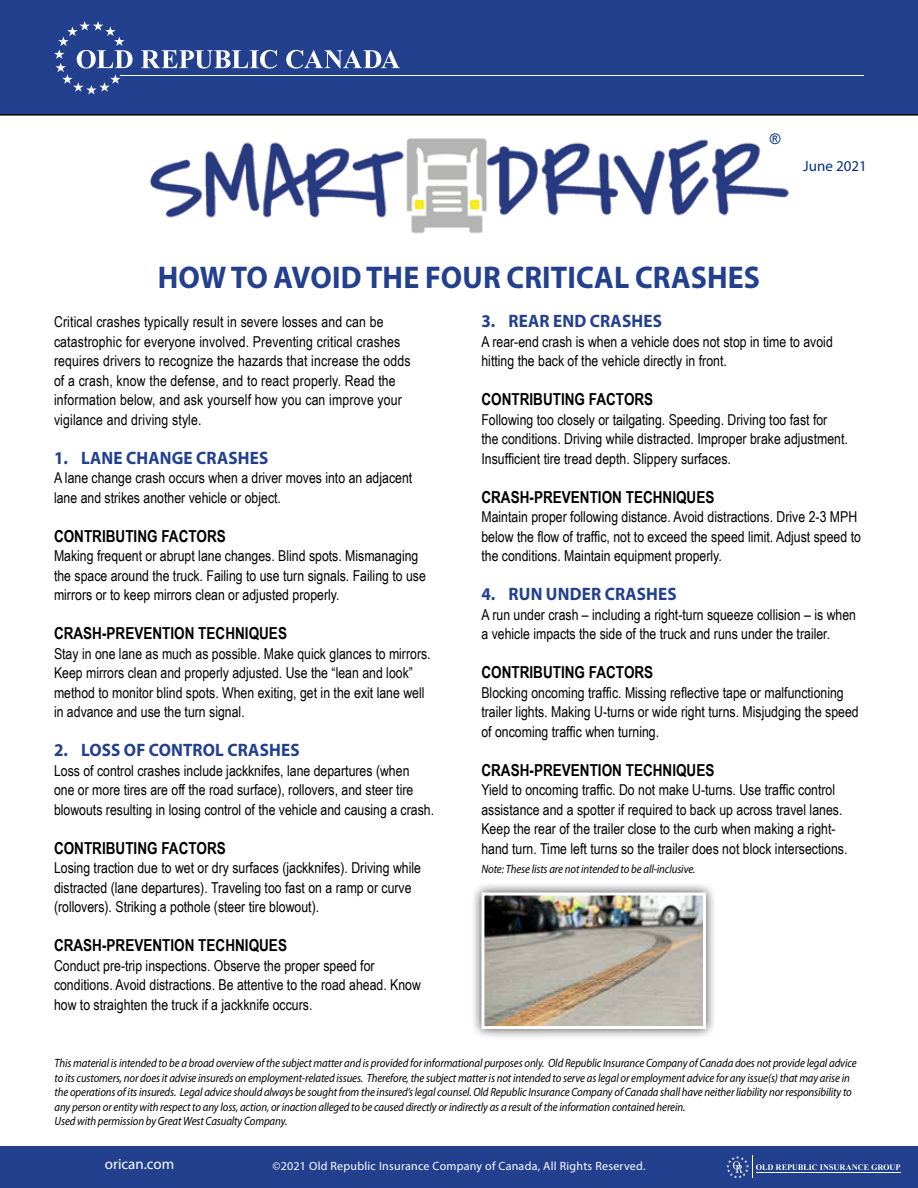
<style>
.page{position:relative;width:918px;height:1188px;background:#fff}
.page>*{position:absolute;margin:0;border:0;box-sizing:border-box;transform-origin:0 0}
.t1{font:700 31.5px "Myriad Pro";letter-spacing:.005em;color:#22408e;scale:.95 1}
.t2{font:700 18px "Myriad Pro";letter-spacing:.01em;color:#22408e;scale:.95 1}
.t3{font:700 16.5px "Arial Narrow";color:#000}
.t4{font:15px/19.5px "Arial Narrow";color:#000}
.t5{font:15px "Myriad Pro";color:#fff}
.t6{font:15px "Myriad Pro";color:#003087}
.t7{font:14.55px "Arial";color:#003087}
.t8{font:italic 12px/14.4px "Myriad Pro";letter-spacing:-.01em;color:#000;scale:.9 1}
.t9{font:12px "Myriad Pro";letter-spacing:.02em;color:#fff}
</style>
<div class="page">
<img style="left:149px;top:138px;width:640px;height:96px">
<div style="left:0;top:1147px;width:918px;height:41px;background:#22408e"></div>
<svg style="left:726px;top:1156px;width:174px;height:22px"></svg>
<div style="left:0;top:0;width:918px;height:116px;background:#22408e"></div>
<svg style="left:141px;top:50px;width:136px;height:19px"></svg>
<svg style="left:286px;top:50px;width:114px;height:19px"></svg>
<svg style="left:54px;top:21px;width:79px;height:73px;background:#425b9e"></svg>
<hr style="left:121px;top:75px;width:743px;height:1px;background:#fff">
<div style="left:470px;top:881px;width:247px;height:159px;background:#000;opacity:.75"></div>
<img style="left:485px;top:896px;width:217px;height:129px">
<div style="left:481px;top:892px;width:225px;height:137px;border:3px solid #fff"></div>
<p class="t7" style="left:770px;top:129px;width:12px">®</p>
<p class="t6" style="left:803px;top:157px;width:65px">June 2021</p>
<h1 class="t1" style="left:158px;top:257px;width:636px">HOW TO AVOID THE FOUR CRITICAL CRASHES</h1>
<p class="t4" style="left:54px;top:311px;width:358px">Critical crashes typically result in severe losses and can be catastrophic for everyone involved. Preventing critical crashes requires drivers to recognize the hazards that increase the odds of a crash, know the defense, and to react properly. Read the information below, and ask yourself how you can improve your vigilance and driving style.</p>
<p class="t2" style="left:54px;top:446px;width:227px">1. LANE CHANGE CRASHES</p>
<p class="t4" style="left:54px;top:467px;width:360px">A lane change crash occurs when a driver moves into an adjacent lane and strikes another vehicle or object.</p>
<p class="t3" style="left:54px;top:523px;width:173px">CONTRIBUTING FACTORS</p>
<p class="t4" style="left:54px;top:545px;width:373px">Making frequent or abrupt lane changes. Blind spots. Mismanaging the space around the truck. Failing to use turn signals. Failing to use mirrors or to keep mirrors clean or adjusted properly.</p>
<p class="t3" style="left:54px;top:621px;width:235px">CRASH-PREVENTION TECHNIQUES</p>
<p class="t4" style="left:54px;top:643px;width:378px">Stay in one lane as much as possible. Make quick glances to mirrors.<br>Keep mirrors clean and properly adjusted. Use the “lean and look” method to monitor blind spots. When exiting, get in the exit lane well in advance and use the turn signal.</p>
<p class="t2" style="left:54px;top:738px;width:260px">2. LOSS OF CONTROL CRASHES</p>
<p class="t4" style="left:54px;top:760px;width:382px">Loss of control crashes include jackknifes, lane departures (when<br>one or more tires are off the road surface), rollovers, and steer tire blowouts resulting in losing control of the vehicle and causing a crash.</p>
<p class="t3" style="left:54px;top:835px;width:173px">CONTRIBUTING FACTORS</p>
<p class="t4" style="left:54px;top:857px;width:369px">Losing traction due to wet or dry surfaces (jackknifes). Driving while distracted (lane departures). Traveling too fast on a ramp or curve (rollovers). Striking a pothole (steer tire blowout).</p>
<p class="t3" style="left:54px;top:933px;width:235px">CRASH-PREVENTION TECHNIQUES</p>
<p class="t4" style="left:54px;top:955px;width:369px">Conduct pre-trip inspections. Observe the proper speed for conditions. Avoid distractions. Be attentive to the road ahead. Know how to straighten the truck if a jackknife occurs.</p>
<p class="t2" style="left:482px;top:309px;width:191px">3. REAR END CRASHES</p>
<p class="t4" style="left:481px;top:331px;width:353px">A rear-end crash is when a vehicle does not stop in time to avoid hitting the back of the vehicle directly in front.</p>
<p class="t3" style="left:481px;top:387px;width:173px">CONTRIBUTING FACTORS</p>
<p class="t4" style="left:481px;top:409px;width:368px">Following too closely or tailgating. Speeding. Driving too fast for the conditions. Driving while distracted. Improper brake adjustment.<br>Insufficient tire tread depth. Slippery surfaces.</p>
<p class="t3" style="left:481px;top:484px;width:235px">CRASH-PREVENTION TECHNIQUES</p>
<p class="t4" style="left:481px;top:506px;width:381px">Maintain proper following distance. Avoid distractions. Drive 2-3 MPH below the flow of traffic, not to exceed the speed limit. Adjust speed to the conditions. Maintain equipment properly.</p>
<p class="t2" style="left:482px;top:582px;width:207px">4. RUN UNDER CRASHES</p>
<p class="t4" style="left:481px;top:604px;width:376px">A run under crash – including a right-turn squeeze collision – is when a vehicle impacts the side of the truck and runs under the trailer.</p>
<p class="t3" style="left:481px;top:660px;width:173px">CONTRIBUTING FACTORS</p>
<p class="t4" style="left:481px;top:682px;width:379px">Blocking oncoming traffic. Missing reflective tape or malfunctioning trailer lights. Making U-turns or wide right turns. Misjudging the speed of oncoming traffic when turning.</p>
<p class="t3" style="left:481px;top:757px;width:235px">CRASH-PREVENTION TECHNIQUES</p>
<p class="t4" style="left:481px;top:779px;width:367px">Yield to oncoming traffic. Do not make U-turns. Use traffic control assistance and a spotter if required to back up across travel lanes.<br>Keep the rear of the trailer close to the curb when making a right&shy;hand turn. Time left turns so the trailer does not block intersections.</p>
<p class="t8" style="left:481px;top:862px;width:239px">Note: These lists are not intended to be all-inclusive.</p>
<p class="t8" style="left:55px;top:1056px;width:893px">This material is intended to be a broad overview of the subject matter and is provided for informational purposes only. Old Republic Insurance Company of Canada does not provide legal advice to its customers, nor does it advise insureds on employment-related issues. Therefore, the subject matter is not intended to serve as legal or employment advice for any issue(s) that may arise in the operations of its insureds. Legal advice should always be sought from the insured’s legal counsel. Old Republic Insurance Company of Canada shall have neither liability nor responsibility to any person or entity with respect to any loss, action, or inaction alleged to be caused directly or indirectly as a result of the information contained herein.<br>Used with permission by Great West Casualty Company.</p>
<p class="t5" style="left:105px;top:1155px;width:71px">orican.com</p>
<p class="t9" style="left:272px;top:1159px;width:375px">©2021 Old Republic Insurance Company of Canada, All Rights Reserved.</p>
</div>
